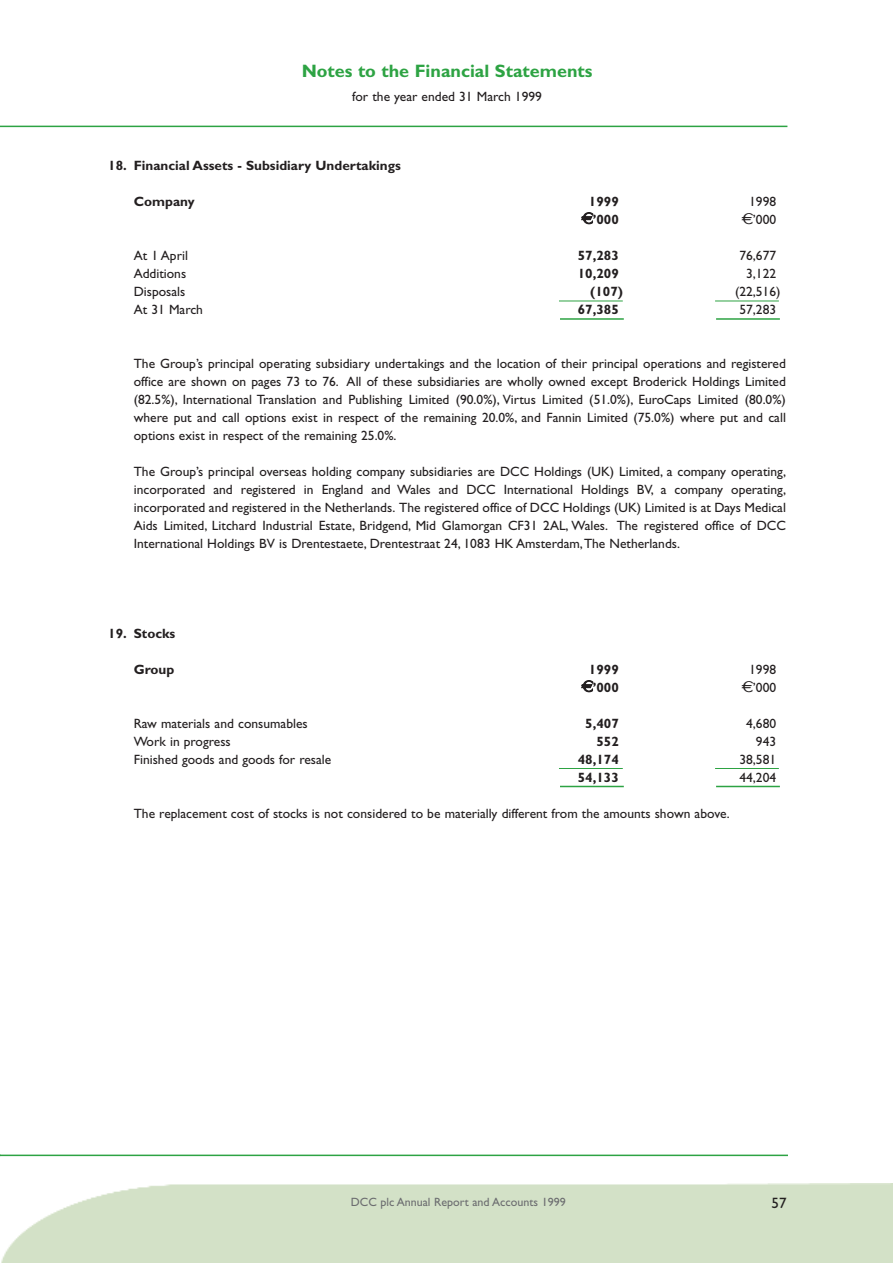
<style>
.page{position:relative;width:893px;height:1263px;background:#fff}
.page>*{position:absolute;margin:0;border:0;box-sizing:border-box;transform-origin:0 0}
.t1{font:700 18px "Gill Sans";color:#2da343}
.t2{font:15px "Gill Sans";color:#231f20}
.t3{font:13.5px/18px "Gill Sans";color:#231f20;text-align:justify}
.t4{font:700 13.5px "Gill Sans";color:#231f20}
.t5{font:12px "Gill Sans";color:#6c6d70}
.s1{font-family:"Euro etica";font-weight:400}
.s2{font-family:"Euro etica"}
</style>
<div class="page">
<hr style="left:0;top:126px;width:787px;height:1px;background:#2da343">
<hr style="left:0;top:1155px;width:788px;height:1px;background:#2da343">
<hr style="left:716px;top:318px;width:63px;height:2px;background:#2da343">
<hr style="left:715px;top:301px;width:63px;height:1px;background:#2da343">
<hr style="left:560px;top:318px;width:63px;height:2px;background:#2da343">
<hr style="left:559px;top:301px;width:63px;height:1px;background:#2da343">
<hr style="left:716px;top:786px;width:63px;height:1px;background:#2da343">
<hr style="left:715px;top:768px;width:63px;height:1px;background:#2da343">
<hr style="left:560px;top:786px;width:63px;height:1px;background:#2da343">
<hr style="left:559px;top:768px;width:63px;height:1px;background:#2da343">
<h1 class="t1" style="left:302px;top:64px;width:292px">Notes to the Financial Statements</h1>
<p class="t3" style="left:352px;top:89px;width:191px">for the year ended 31 March 1999</p>
<p class="t4" style="left:108px;top:160px;width:294px">18. Financial Assets - Subsidiary Undertakings</p>
<p class="t4" style="left:134px;top:196px;width:62px">Company</p>
<p class="t4" style="left:589px;top:196px;width:31px">1999</p>
<p class="t3" style="left:749px;top:194px;width:28px">1998</p>
<p class="t4" style="left:581px;top:214px;width:39px"><span class="s1">E</span>’000</p>
<p class="t3" style="left:741px;top:212px;width:36px"><span class="s2">E</span>’000</p>
<p class="t3" style="left:134px;top:248px;width:56px">At 1 April</p>
<p class="t4" style="left:578px;top:250px;width:42px">57,283</p>
<p class="t3" style="left:739px;top:248px;width:38px">76,677</p>
<p class="t3" style="left:134px;top:266px;width:54px">Additions</p>
<p class="t4" style="left:578px;top:268px;width:42px">10,209</p>
<p class="t3" style="left:746px;top:266px;width:31px">3,122</p>
<p class="t3" style="left:134px;top:284px;width:53px">Disposals</p>
<p class="t4" style="left:590px;top:286px;width:34px">(107)</p>
<p class="t3" style="left:735px;top:284px;width:47px">(22,516)</p>
<p class="t3" style="left:134px;top:302px;width:71px">At 31 March</p>
<p class="t4" style="left:578px;top:304px;width:42px">67,385</p>
<p class="t3" style="left:739px;top:302px;width:38px">57,283</p>
<p class="t3" style="left:134px;top:356px;width:653px">The Group’s principal operating subsidiary undertakings and the location of their principal operations and registered office are shown on pages 73 to 76. All of these subsidiaries are wholly owned except Broderick Holdings Limited (82.5%), International Translation and Publishing Limited (90.0%), Virtus Limited (51.0%), EuroCaps Limited (80.0%) where put and call options exist in respect of the remaining 20.0%, and Fannin Limited (75.0%) where put and call options exist in respect of the remaining 25.0%.</p>
<p class="t3" style="left:134px;top:464px;width:653px">The Group’s principal overseas holding company subsidiaries are DCC Holdings (UK) Limited, a company operating, incorporated and registered in England and Wales and DCC International Holdings BV, a company operating, incorporated and registered in the Netherlands. The registered office of DCC Holdings (UK) Limited is at Days Medical Aids Limited, Litchard Industrial Estate, Bridgend, Mid Glamorgan CF31 2AL, Wales. The registered office of DCC International Holdings BV is Drentestaete, Drentestraat 24, 1083 HK Amsterdam,The Netherlands.</p>
<p class="t4" style="left:108px;top:628px;width:69px">19. Stocks</p>
<p class="t4" style="left:134px;top:664px;width:42px">Group</p>
<p class="t4" style="left:589px;top:664px;width:31px">1999</p>
<p class="t3" style="left:749px;top:662px;width:28px">1998</p>
<p class="t4" style="left:581px;top:682px;width:39px"><span class="s1">E</span>’000</p>
<p class="t3" style="left:741px;top:680px;width:36px"><span class="s2">E</span>’000</p>
<p class="t3" style="left:134px;top:716px;width:175px">Raw materials and consumables</p>
<p class="t4" style="left:585px;top:718px;width:35px">5,407</p>
<p class="t3" style="left:746px;top:716px;width:31px">4,680</p>
<p class="t3" style="left:134px;top:734px;width:98px">Work in progress</p>
<p class="t4" style="left:596px;top:736px;width:24px">552</p>
<p class="t3" style="left:756px;top:734px;width:22px">943</p>
<p class="t3" style="left:134px;top:752px;width:199px">Finished goods and goods for resale</p>
<p class="t4" style="left:578px;top:754px;width:42px">48,174</p>
<p class="t3" style="left:739px;top:752px;width:38px">38,581</p>
<p class="t4" style="left:578px;top:772px;width:42px">54,133</p>
<p class="t3" style="left:739px;top:770px;width:38px">44,204</p>
<p class="t3" style="left:134px;top:806px;width:597px">The replacement cost of stocks is not considered to be materially different from the amounts shown above.</p>
<p class="t5" style="left:351px;top:1198px;width:216px">DCC plc Annual Report and Accounts 1999</p>
<p class="t2" style="left:771px;top:1198px;width:16px">57</p>
</div>
